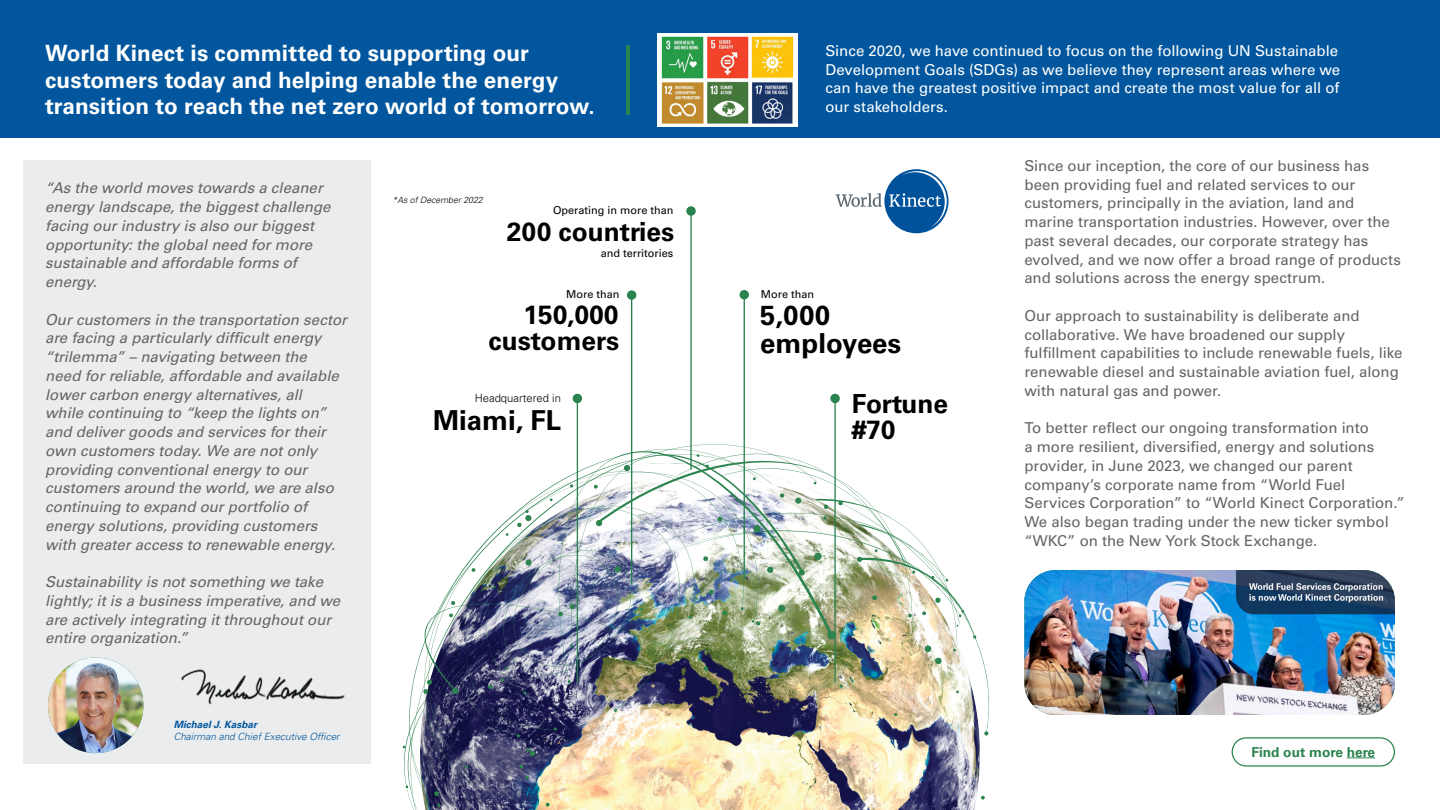
<style>
.page{position:relative;width:1440px;height:810px;background:#fff}
.page>*{position:absolute;margin:0;border:0;box-sizing:border-box;transform-origin:0 0}
.t1{font:700 27.5px "Univers LT Std";color:#000}
.t2{font:700 27.5px "Univers LT Std";color:#000}
.t3{font:700 26.25px/26.2px "Univers LT Std";color:#000;text-align:right}
.t4{font:700 26.25px "Univers LT Std";color:#000101}
.t5{font:700 22.5px/26.2px "Univers LT Std";color:#fff}
.t6{font:15px/18.8px "Univers LT Std";color:#636466}
.t7{font:italic 15px/18.8px "Univers LT Std";color:#636466}
.t8{font:15px/18.8px "Univers LT Std";letter-spacing:-.005em;color:#fff}
.t9{font:700 13.62px "Univers LT Std";color:#2a834e}
.t10{font:300 11.25px "Univers LT Std";color:#000}
.t11{font:10.88px "Univers LT Std";color:#000101}
.t12{font:italic 300 10px "Univers LT Std";color:#02569d}
.t13{font:italic 700 10px "Univers LT Std";color:#02569d}
.t14{font:italic 300 8.75px "Univers LT Std";color:#000}
</style>
<div class="page">
<svg style="left:402px;top:655px;width:18px;height:155px"></svg>
<img style="left:422px;top:452px;width:567px;height:358px">
<div style="left:23px;top:161px;width:348px;height:603px;background:#eaeced"></div>
<hr style="left:1439px;top:138px;width:1px;height:136px;background:#2a834e">
<div style="left:0;top:0;width:1440px;height:138px;background:#02569d"></div>
<img style="left:1024px;top:570px;width:371px;height:145px">
<hr style="left:626px;top:45px;width:4px;height:70px;background:#2a834e">
<img style="left:48px;top:658px;width:95px;height:95px;border-radius:48px">
<img style="left:181px;top:669px;width:164px;height:36px">
<img style="left:658px;top:34px;width:139px;height:92px">
<hr style="left:631px;top:300px;width:1px;height:284px;background:#2a834e">
<div style="left:627px;top:290px;width:9px;height:10px;background:#2a834e;border-radius:50%"></div>
<hr style="left:690px;top:215px;width:2px;height:254px;background:#2a834e">
<svg style="left:686px;top:206px;width:10px;height:10px"></svg>
<hr style="left:834px;top:403px;width:2px;height:279px;background:#2a834e">
<div style="left:830px;top:394px;width:10px;height:9px;background:#2a834e;border-radius:50%"></div>
<svg style="left:836px;top:169px;width:113px;height:64px"></svg>
<hr style="left:744px;top:299px;width:1px;height:279px;background:#2a834e">
<div style="left:740px;top:290px;width:9px;height:9px;background:#2a834e;border-radius:50%"></div>
<hr style="left:577px;top:403px;width:1px;height:279px;background:#2a834e">
<div style="left:573px;top:394px;width:9px;height:9px;background:#2a834e;border-radius:50%"></div>
<div style="left:1232px;top:737px;width:163px;height:30px;border:1px solid #2a834e;border-radius:14px"></div>
<svg style="left:1347px;top:758px;width:28px;height:1px"></svg>
<h3 class="t5" style="left:45px;top:40px;width:551px">World Kinect is committed to supporting our customers today and helping enable the energy transition to reach the net zero world of tomorrow.</h3>
<p class="t8" style="left:825px;top:41px;width:516px">Since 2020, we have continued to focus on the following UN Sustainable Development Goals (SDGs) as we believe they represent areas where we can have the greatest positive impact and create the most value for all of our stakeholders.</p>
<p class="t7" style="left:45px;top:179px;width:287px">“As the world moves towards a cleaner energy landscape, the biggest challenge facing our industry is also our biggest opportunity: the global need for more sustainable and affordable forms of energy.</p>
<p class="t7" style="left:45px;top:310px;width:303px">Our customers in the transportation sector are facing a particularly difficult energy “trilemma” – navigating between the<br>need for reliable, affordable and available lower carbon energy alternatives, all<br>while continuing to “keep the lights on” and deliver goods and services for their own customers today. We are not only providing conventional energy to our customers around the world, we are also continuing to expand our portfolio of energy solutions, providing customers with greater access to renewable energy.</p>
<p class="t7" style="left:45px;top:573px;width:297px">Sustainability is not something we take lightly; it is a business imperative, and we are actively integrating it throughout our entire organization.”</p>
<p class="t13" style="left:174px;top:719px;width:85px">Michael J. Kasbar</p>
<p class="t12" style="left:174px;top:731px;width:167px">Chairman and Chief Executive Officer</p>
<p class="t14" style="left:392px;top:195px;width:92px">*As of December 2022</p>
<p class="t11" style="left:553px;top:204px;width:122px">Operating in more than</p>
<h2 class="t4" style="left:507px;top:216px;width:169px">200 countries</h2>
<p class="t11" style="left:601px;top:247px;width:74px">and territories</p>
<p class="t11" style="left:566px;top:288px;width:55px">More than</p>
<h2 class="t3" style="left:489px;top:302px;width:132px">150,000 customers</h2>
<p class="t10" style="left:475px;top:391px;width:88px">Headquartered in</p>
<h1 class="t1" style="left:433px;top:404px;width:129px">Miami, FL</h1>
<p class="t11" style="left:761px;top:288px;width:55px">More than</p>
<h1 class="t2" style="left:760px;top:299px;width:71px">5,000</h1>
<h1 class="t1" style="left:760px;top:327px;width:143px">employees</h1>
<h2 class="t3" style="left:852px;top:391px;width:98px;text-align:left">Fortune #70</h2>
<p class="t6" style="left:1024px;top:156px;width:378px">Since our inception, the core of our business has been providing fuel and related services to our customers, principally in the aviation, land and marine transportation industries. However, over the past several decades, our corporate strategy has evolved, and we now offer a broad range of products and solutions across the energy spectrum.</p>
<p class="t6" style="left:1024px;top:306px;width:380px">Our approach to sustainability is deliberate and collaborative. We have broadened our supply fulfillment capabilities to include renewable fuels, like renewable diesel and sustainable aviation fuel, along with natural gas and power.</p>
<p class="t6" style="left:1024px;top:419px;width:382px">To better reflect our ongoing transformation into<br>a more resilient, diversified, energy and solutions provider, in June 2023, we changed our parent company’s corporate name from “World Fuel Services Corporation” to “World Kinect Corporation.” We also began trading under the new ticker symbol “WKC” on the New York Stock Exchange.</p>
<p class="t9" style="left:1251px;top:744px;width:125px">Find out more here</p>
</div>
